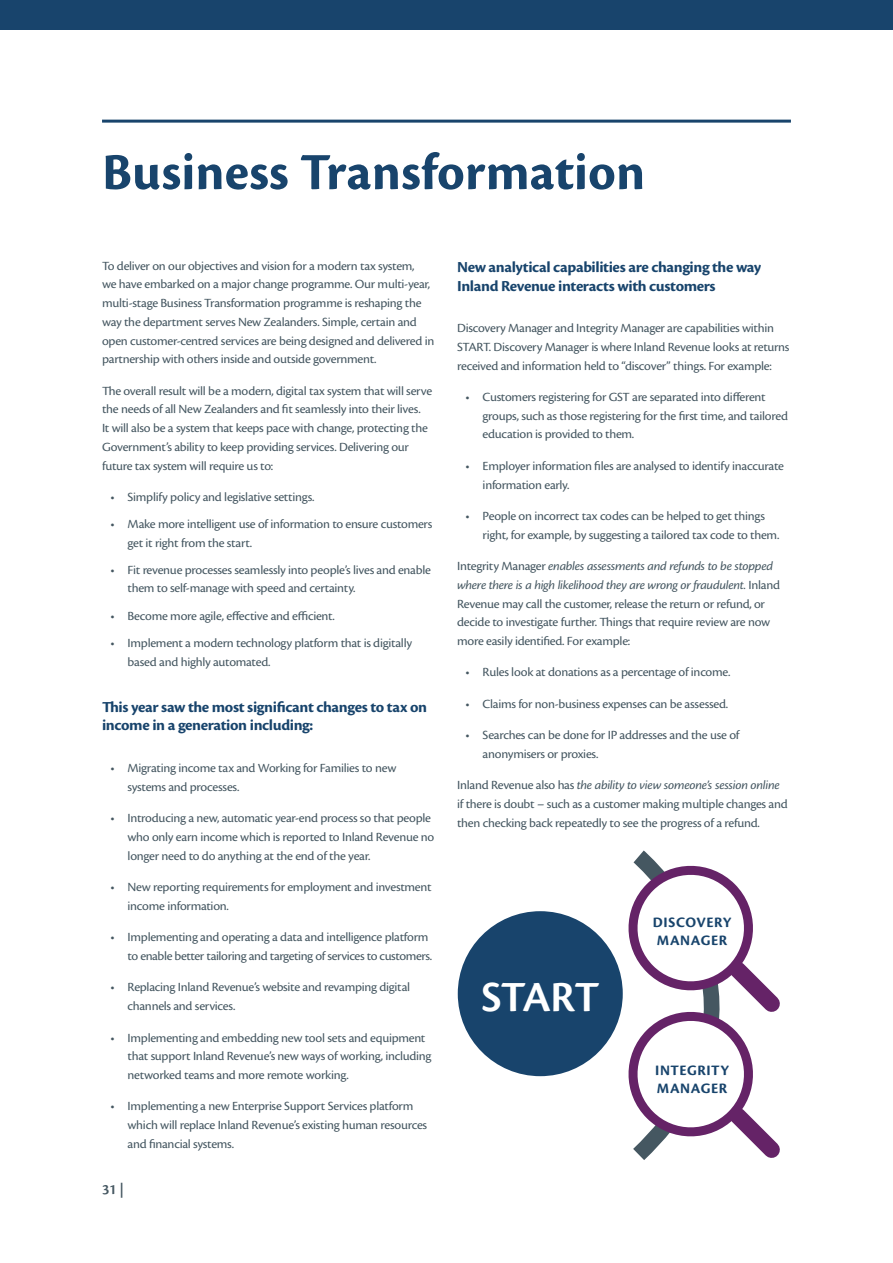
<style>
.page{position:relative;width:893px;height:1263px;background:#fff}
.page>*{position:absolute;margin:0;border:0;box-sizing:border-box;transform-origin:0 0}
.t1{font:700 54px "Cronos Pro";color:#18446c}
.t2{font:600 44.7px "Cronos Pro";letter-spacing:-.015em;color:#fff}
.t3{font:700 15.9px/18.8px "Cronos Pro";letter-spacing:-.02em;color:#18446c;scale:1.04 1}
.t4{font:700 15px/18px "Cronos Pro";letter-spacing:.035em;color:#18446c}
.t5{font:600 15px "Cronos Pro";color:#455761}
.t6{font:13.05px/18.8px "Cronos Pro";letter-spacing:-.02em;color:#455761;scale:1.04 1}
.s1{font-style:italic}
</style>
<div class="page">
<div style="left:458px;top:911px;width:165px;height:165px;background:#18446c;border-radius:50%"></div>
<hr style="left:102px;top:120px;width:689px;height:3px;background:#18446c">
<div style="left:0;top:0;width:893px;height:29px;background:#18446c"></div>
<svg style="left:615px;top:852px;width:165px;height:308px"></svg>
<h1 class="t1" style="left:102px;top:141px;width:545px">Business Transformation</h1>
<p class="t6" style="left:102px;top:256px;width:321px">To deliver on our objectives and vision for a modern tax system,<br>we have embarked on a major change programme. Our multi-year, multi-stage Business Transformation programme is reshaping the way the department serves New Zealanders. Simple, certain and open customer-centred services are being designed and delivered in partnership with others inside and outside government.</p>
<p class="t6" style="left:102px;top:381px;width:319px">The overall result will be a modern, digital tax system that will serve the needs of all New Zealanders and fit seamlessly into their lives.<br>It will also be a system that keeps pace with change, protecting the Government’s ability to keep providing services. Delivering our future tax system will require us to:</p>
<p class="t6" style="left:111px;top:487px;width:198px">• Simplify policy and legislative settings.</p>
<p class="t6" style="left:128px;top:514px;width:294px;text-indent:-17px">• Make more intelligent use of information to ensure customers get it right from the start.</p>
<p class="t6" style="left:128px;top:560px;width:293px;text-indent:-17px">• Fit revenue processes seamlessly into people’s lives and enable them to self-manage with speed and certainty.</p>
<p class="t6" style="left:111px;top:606px;width:217px">• Become more agile, effective and efficient.</p>
<p class="t6" style="left:128px;top:633px;width:275px;text-indent:-17px">• Implement a modern technology platform that is digitally based and highly automated.</p>
<p class="t3" style="left:102px;top:697px;width:314px">This year saw the most significant changes to tax on income in a generation including:</p>
<p class="t6" style="left:128px;top:758px;width:260px;text-indent:-17px">• Migrating income tax and Working for Families to new systems and processes.</p>
<p class="t6" style="left:128px;top:809px;width:296px;text-indent:-17px">• Introducing a new, automatic year-end process so that people who only earn income which is reported to Inland Revenue no longer need to do anything at the end of the year.</p>
<p class="t6" style="left:128px;top:878px;width:294px;text-indent:-17px">• New reporting requirements for employment and investment income information.</p>
<p class="t6" style="left:111px;top:928px;width:311px;text-align:right">• Implementing and operating a data and intelligence platform to enable better tailoring and targeting of services to customers.</p>
<p class="t6" style="left:128px;top:978px;width:273px;text-indent:-17px">• Replacing Inland Revenue’s website and revamping digital channels and services.</p>
<p class="t6" style="left:128px;top:1028px;width:294px;text-indent:-17px">• Implementing and embedding new tool sets and equipment that support Inland Revenue’s new ways of working, including networked teams and more remote working.</p>
<p class="t6" style="left:128px;top:1097px;width:290px;text-indent:-17px">• Implementing a new Enterprise Support Services platform which will replace Inland Revenue’s existing human resources and financial systems.</p>
<p class="t5" style="left:102px;top:1180px;width:23px">31 |</p>
<p class="t3" style="left:457px;top:258px;width:294px">New analytical capabilities are changing the way<br>Inland Revenue interacts with customers</p>
<p class="t6" style="left:457px;top:319px;width:321px">Discovery Manager and Integrity Manager are capabilities within<br>START. Discovery Manager is where Inland Revenue looks at returns received and information held to “discover” things. For example:</p>
<p class="t6" style="left:483px;top:387px;width:295px;text-indent:-17px">• Customers registering for GST are separated into different groups, such as those registering for the first time, and tailored education is provided to them.</p>
<p class="t6" style="left:483px;top:456px;width:291px;text-indent:-17px">• Employer information files are analysed to identify inaccurate information early.</p>
<p class="t6" style="left:483px;top:507px;width:287px;text-indent:-17px">• People on incorrect tax codes can be helped to get things right, for example, by suggesting a tailored tax code to them.</p>
<p class="t6" style="left:457px;top:557px;width:312px">Integrity Manager <span class="s1">enables assessments and refunds to be stopped where there is a high likelihood they are wrong or fraudulent.</span> Inland Revenue may call the customer, release the return or refund, or decide to investigate further. Things that require review are now more easily identified. For example:</p>
<p class="t6" style="left:466px;top:663px;width:256px">• Rules look at donations as a percentage of income.</p>
<p class="t6" style="left:466px;top:694px;width:254px">• Claims for non-business expenses can be assessed.</p>
<p class="t6" style="left:483px;top:726px;width:248px;text-indent:-17px">• Searches can be done for IP addresses and the use of anonymisers or proxies.</p>
<p class="t6" style="left:457px;top:776px;width:319px">Inland Revenue also has <span class="s1">the ability to view someone’s session online </span>if there is doubt – such as a customer making multiple changes and then checking back repeatedly to see the progress of a refund.</p>
<h2 class="t2" style="left:481px;top:971px;width:119px">START</h2>
<p class="t4" style="left:653px;top:913px;width:80px">DISCOVERY<br>MANAGER</p>
<p class="t4" style="left:655px;top:1061px;width:75px">INTEGRITY<br>MANAGER</p>
</div>
